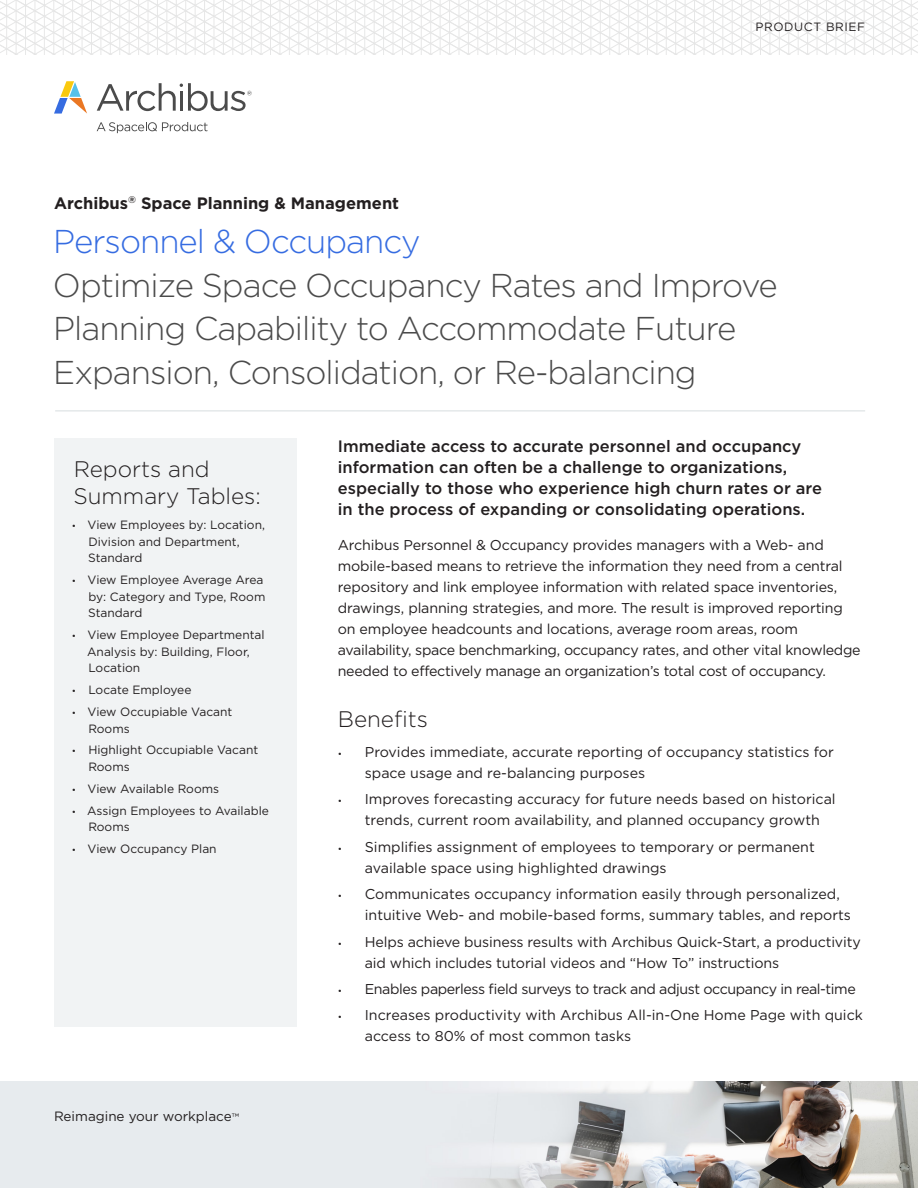
<style>
.page{position:relative;width:918px;height:1188px;background:#fff}
.page>*{position:absolute;margin:0;border:0;box-sizing:border-box;transform-origin:0 0}
.Header_22pt{font:300 33px/43.5px "Gotham";letter-spacing:-.03em;color:#4b4b4b}
.Subhead{font:300 22.5px/27px "Gotham";color:#231f20}
.Intro{font:500 16.5px/21px "Gotham";color:#231f20}
.Product_Header{font:700 16.5px "Gotham";color:#231f20}
.Body{font:14.25px/21px "Gotham";letter-spacing:-.01em;color:#231f20}
.Body-2{font:14.25px "Gotham";letter-spacing:-.03em;color:#231f20}
.t1{font:13.5px "Gotham";color:#231f20}
.Page-label{font:12px/16.5px "Gotham";color:#231f20}
.Page-label-2{font:12px "Gotham";letter-spacing:.05em;color:#231f20}
.s1{color:#366ce1}
.s2{font-size:9px}
.s3{font-size:10.65px}
</style>
<div class="page">
<img style="left:0;top:1081px;width:918px;height:107px">
<svg style="left:54px;top:81px;width:33px;height:33px"></svg>
<svg style="left:97px;top:83px;width:155px;height:28px"></svg>
<svg style="left:97px;top:122px;width:111px;height:11px"></svg>
<svg style="left:0;top:0;width:918px;height:54px"></svg>
<hr style="left:55px;top:411px;width:810px;height:1px;background:#d8dde0">
<div style="left:54px;top:438px;width:243px;height:589px;background:#f1f3f4"></div>
<p class="Product_Header" style="left:54px;top:193px;width:347px">Archibus<sup>®</sup> Space Planning &amp; Management</p>
<p class="Page-label-2" style="left:756px;top:20px;width:111px">PRODUCT BRIEF</p>
<p class="Header_22pt" style="left:53px;top:220px;width:726px"><span class="s1">Personnel &amp; Occupancy<br></span>Optimize Space Occupancy Rates and Improve Planning Capability to Accommodate Future Expansion, Consolidation, or Re-balancing</p>
<p class="Subhead" style="left:73px;top:456px;width:189px">Reports and<br>Summary Tables:</p>
<p class="Page-label" style="left:88px;top:517px;width:178px;text-indent:-16px"><span class="s2">•</span> View Employees by: Location,<br>Division and Department,<br>Standard</p>
<p class="Page-label" style="left:88px;top:572px;width:179px;text-indent:-16px"><span class="s2">•</span> View Employee Average Area by: Category and Type, Room<br>Standard</p>
<p class="Page-label" style="left:87px;top:627px;width:179px;text-indent:-15px"><span class="s2">•</span> View Employee Departmental<br>Analysis by: Building, Floor,<br>Location</p>
<p class="Page-label" style="left:72px;top:681px;width:121px"><span class="s2">•</span> Locate Employee</p>
<p class="Page-label" style="left:88px;top:703px;width:146px;text-indent:-17px"><span class="s2">•</span> View Occupiable Vacant<br>Rooms</p>
<p class="Page-label" style="left:88px;top:742px;width:171px;text-indent:-17px"><span class="s2">•</span> Highlight Occupiable Vacant<br>Rooms</p>
<p class="Page-label" style="left:72px;top:780px;width:149px"><span class="s2">•</span> View Available Rooms</p>
<p class="Page-label" style="left:88px;top:802px;width:182px;text-indent:-17px"><span class="s2">•</span> Assign Employees to Available<br>Rooms</p>
<p class="Page-label" style="left:72px;top:840px;width:146px"><span class="s2">•</span> View Occupancy Plan</p>
<p class="t1" style="left:54px;top:1108px;width:187px">Reimagine your workplace<span class="s3">™</span></p>
<p class="Intro" style="left:338px;top:435px;width:486px">Immediate access to accurate personnel and occupancy information can often be a challenge to organizations, especially to those who experience high churn rates or are in the process of expanding or consolidating operations.</p>
<p class="Body" style="left:338px;top:534px;width:524px">Archibus Personnel &amp; Occupancy provides managers with a Web- and mobile-based means to retrieve the information they need from a central repository and link employee information with related space inventories, drawings, planning strategies, and more. The result is improved reporting on employee headcounts and locations, average room areas, room availability, space benchmarking, occupancy rates, and other vital knowledge needed to effectively manage an organization’s total cost of occupancy.</p>
<p class="Subhead" style="left:338px;top:706px;width:92px">Benefits</p>
<p class="Body" style="left:365px;top:741px;width:471px;text-indent:-27px"><span class="s2">•</span> Provides immediate, accurate reporting of occupancy statistics for space usage and re-balancing purposes</p>
<p class="Body" style="left:365px;top:789px;width:472px;text-indent:-27px"><span class="s2">•</span> Improves forecasting accuracy for future needs based on historical trends, current room availability, and planned occupancy growth</p>
<p class="Body" style="left:365px;top:836px;width:452px;text-indent:-27px"><span class="s2">•</span> Simplifies assignment of employees to temporary or permanent available space using highlighted drawings</p>
<p class="Body" style="left:365px;top:883px;width:488px;text-indent:-27px"><span class="s2">•</span> Communicates occupancy information easily through personalized, intuitive Web- and mobile-based forms, summary tables, and reports</p>
<p class="Body" style="left:365px;top:931px;width:498px;text-indent:-27px"><span class="s2">•</span> Helps achieve business results with Archibus Quick-Start, a productivity aid which includes tutorial videos and “How To” instructions</p>
<p class="Body-2" style="left:338px;top:981px;width:520px"><span class="s2">•</span> Enables paperless field surveys to track and adjust occupancy in real-time</p>
<p class="Body" style="left:365px;top:1005px;width:500px;text-indent:-27px"><span class="s2">•</span> Increases productivity with Archibus All-in-One Home Page with quick access to 80% of most common tasks</p>
</div>
